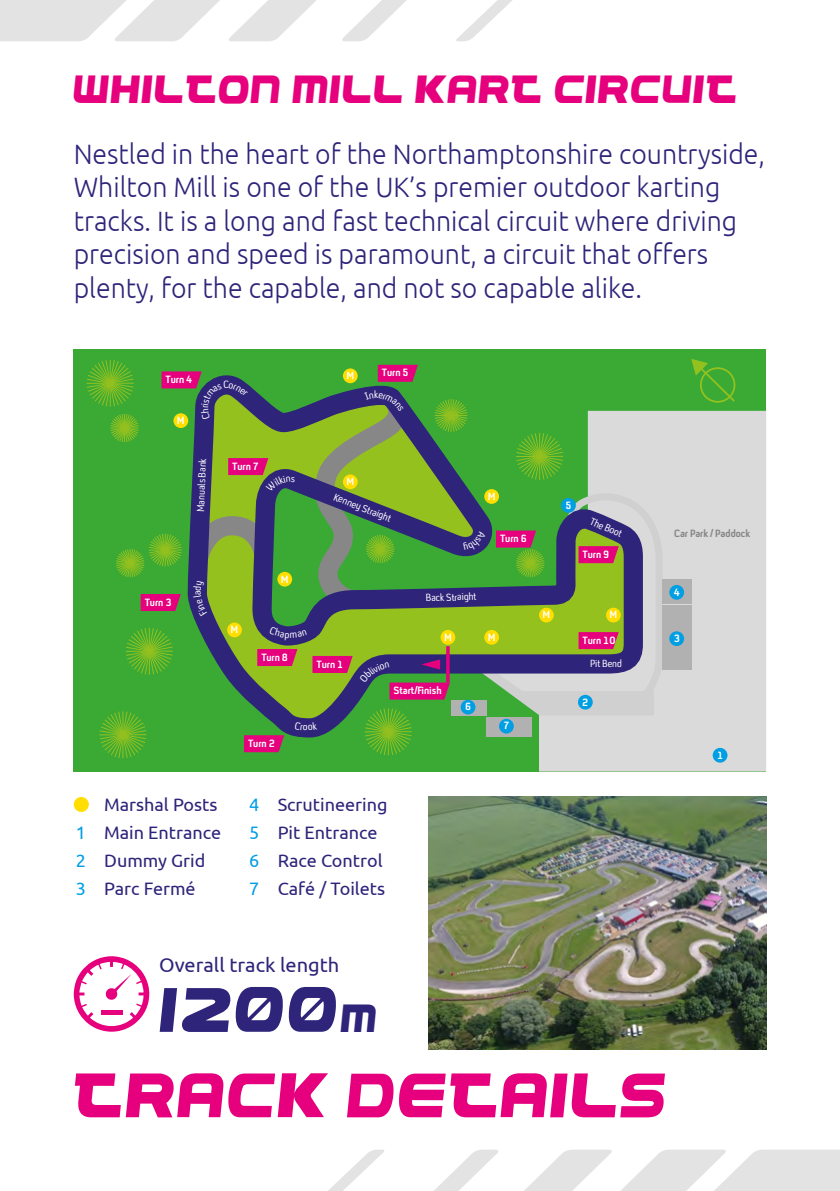
<style>
.page{position:relative;width:840px;height:1191px;background:#fff}
.page>*{position:absolute;margin:0;border:0;box-sizing:border-box;transform-origin:0 0}
.t1{font:64px "F100 UK ZERO";letter-spacing:.075em;color:#e6007d}
.t2{font:64px "F100 UK ZERO";color:#2e247a}
.t3{font:40px "F100 UK ZERO";letter-spacing:.075em;color:#e6007d}
.t4{font:300 28px/33.6px "Ubuntu";color:#2e247a;scale:.95 1}
.t5{font:20px "Ubuntu";color:#2e247a}
.t6{font:18px/28px "Ubuntu";color:#2e247a}
.t7{font:700 10.6px "C4 Condensed";color:#fff}
.t8{font:700 10.6px "C4 Condensed";color:#878787}
.t9{font:10.4px "C4 Condensed";color:#fff}
.s1{color:#009fe3}
.s2{font-size:40px}
</style>
<div class="page">
<svg style="left:0;top:0;width:316px;height:41px"></svg>
<svg style="left:342px;top:0;width:65px;height:41px"></svg>
<svg style="left:456px;top:0;width:56px;height:41px"></svg>
<svg style="left:524px;top:1150px;width:315px;height:41px"></svg>
<svg style="left:434px;top:1150px;width:64px;height:41px"></svg>
<svg style="left:328px;top:1150px;width:56px;height:41px"></svg>
<div style="left:74px;top:797px;width:15px;height:15px;background:#ffde00;border-radius:50%"></div>
<svg style="left:74px;top:956px;width:75px;height:75px"></svg>
<hr style="left:101px;top:1010px;width:21px;height:4px;background:#e6007d">
<img style="left:428px;top:797px;width:337px;height:252px">
<div style="left:74px;top:349px;width:691px;height:422px;background:#3aaa35"></div>
<div style="left:539px;top:411px;width:226px;height:360px;background:#dadada"></div>
<svg style="left:691px;top:359px;width:45px;height:44px"></svg>
<div style="left:661px;top:604px;width:30px;height:65px;background:#b2b1b2"></div>
<div style="left:661px;top:579px;width:30px;height:24px;background:#b2b1b2"></div>
<div style="left:669px;top:585px;width:14px;height:14px;background:#009fe3;border-radius:50%"></div>
<div style="left:669px;top:631px;width:14px;height:15px;background:#009fe3;border-radius:50%"></div>
<div style="left:712px;top:748px;width:15px;height:14px;background:#009fe3;border-radius:50%"></div>
<svg style="left:86px;top:359px;width:579px;height:400px"></svg>
<h2 class="t3" style="left:74px;top:68px;width:663px">WHILTON MILL KART CIRCUIT</h2>
<p class="t4" style="left:74px;top:136px;width:728px">Nestled in the heart of the Northamptonshire countryside, Whilton Mill is one of the UK’s premier outdoor karting tracks. It is a long and fast technical circuit where driving precision and speed is paramount, a circuit that offers plenty, for the capable, and not so capable alike.</p>
<p class="t7" style="left:165px;top:374px;width:28px">Turn 4</p>
<p class="t7" style="left:346px;top:370px;width:9px">M</p>
<p class="t7" style="left:381px;top:367px;width:28px">Turn 5</p>
<p class="t7" style="left:177px;top:414px;width:9px">M</p>
<p class="t9" style="left:195px;top:512px;width:55px;rotate:-88deg">Manuals Bank</p>
<p class="t7" style="left:232px;top:460px;width:28px">Turn 7</p>
<p class="t7" style="left:346px;top:476px;width:9px">M</p>
<p class="t9" style="left:336px;top:491px;width:62px;rotate:21deg">Kenney Straight</p>
<p class="t7" style="left:487px;top:490px;width:9px">M</p>
<p class="t7" style="left:499px;top:533px;width:28px">Turn 6</p>
<p class="t7" style="left:565px;top:499px;width:8px">5</p>
<p class="t9" style="left:592px;top:515px;width:35px;rotate:24deg">The Boot</p>
<p class="t7" style="left:582px;top:548px;width:28px">Turn 9</p>
<p class="t7" style="left:281px;top:573px;width:9px">M</p>
<p class="t7" style="left:145px;top:596px;width:28px">Turn 3</p>
<p class="t9" style="left:425px;top:592px;width:52px;rotate:-2deg">Back Straight</p>
<p class="t7" style="left:542px;top:609px;width:9px">M</p>
<p class="t7" style="left:609px;top:609px;width:9px">M</p>
<p class="t7" style="left:230px;top:624px;width:9px">M</p>
<p class="t7" style="left:444px;top:631px;width:9px">M</p>
<p class="t7" style="left:487px;top:631px;width:9px">M</p>
<p class="t7" style="left:582px;top:634px;width:34px">Turn 10</p>
<p class="t7" style="left:261px;top:651px;width:28px">Turn 8</p>
<p class="t7" style="left:316px;top:658px;width:28px">Turn 1</p>
<p class="t9" style="left:590px;top:658px;width:33px">Pit Bend</p>
<p class="t7" style="left:393px;top:685px;width:50px">Start/Finish</p>
<p class="t7" style="left:464px;top:701px;width:8px">6</p>
<p class="t7" style="left:582px;top:696px;width:8px">2</p>
<p class="t7" style="left:503px;top:720px;width:8px">7</p>
<p class="t7" style="left:248px;top:737px;width:28px">Turn 2</p>
<p class="t6" style="left:76px;top:790px;width:147px;text-indent:28px">Marshal Posts<br><span class="s1">1</span> Main Entrance<br><span class="s1">2</span> Dummy Grid<br><span class="s1">3</span> Parc Fermé</p>
<p class="t6" style="left:249px;top:790px;width:140px"><span class="s1">4</span> Scrutineering<br><span class="s1">5</span> Pit Entrance<br><span class="s1">6</span> Race Control<br><span class="s1">7</span> Café / Toilets</p>
<p class="t8" style="left:674px;top:528px;width:77px">Car Park / Paddock</p>
<p class="t7" style="left:673px;top:586px;width:8px">4</p>
<p class="t7" style="left:673px;top:632px;width:8px">3</p>
<p class="t7" style="left:716px;top:749px;width:8px">1</p>
<p class="t5" style="left:159px;top:952px;width:181px">Overall track length</p>
<h1 class="t2" style="left:159px;top:975px;width:218px">1200<span class="s2">M</span></h1>
<h1 class="t1" style="left:74px;top:1060px;width:591px">TRACK DETAILS</h1>
</div>
